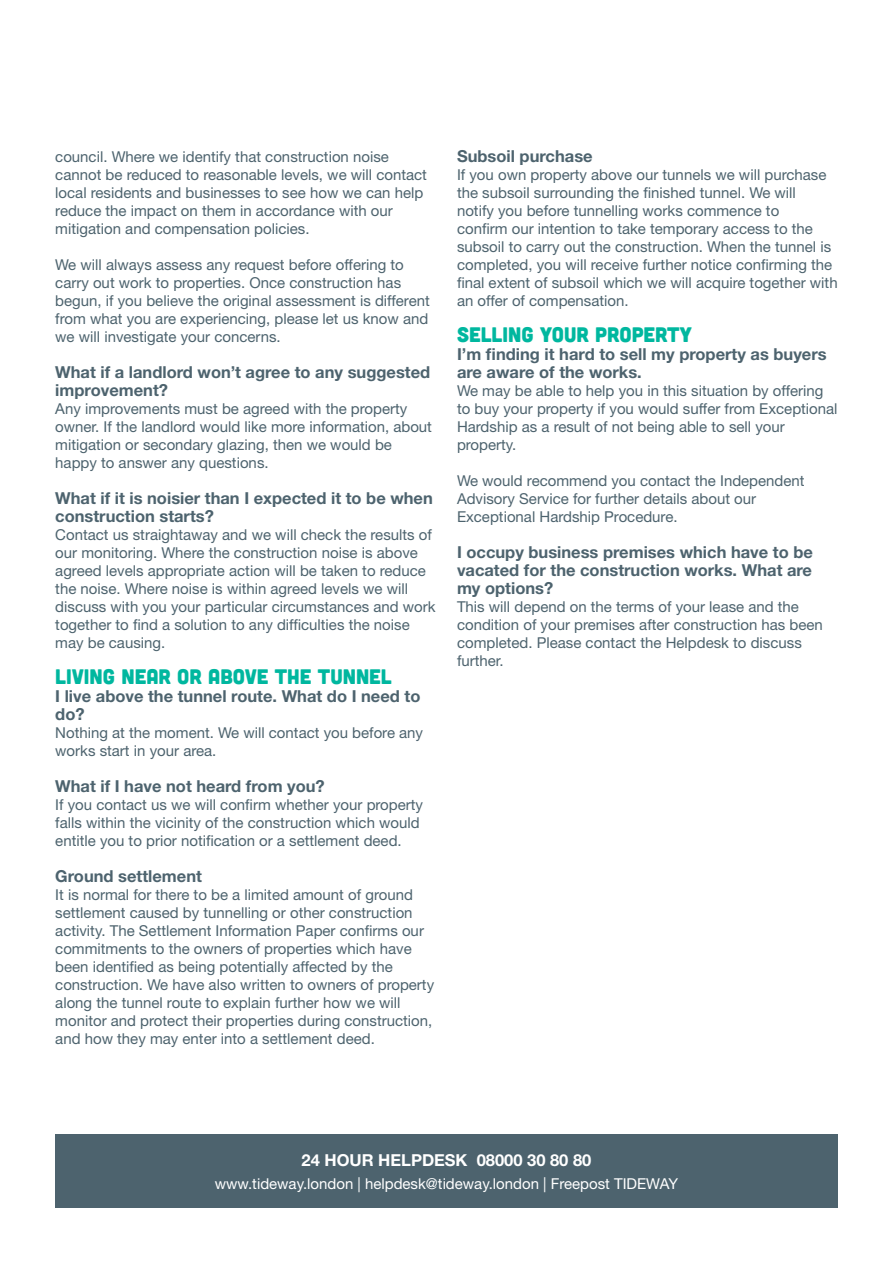
<style>
.page{position:relative;width:893px;height:1263px;background:#fff}
.page>*{position:absolute;margin:0;border:0;box-sizing:border-box;transform-origin:0 0}
.t1{font:21px "Cubano";color:#00b79f}
.t2{font:700 16.5px/18px "Helvetica Neue LT Std";color:#4d636e}
.t3{font:700 16.5px "Helvetica Neue LT Std";color:#fff}
.t4{font:15px/18px "Helvetica Neue LT Std";color:#4d636e}
.t5{font:15px "Helvetica Neue LT Std";color:#fff}
</style>
<div class="page">
<div style="left:55px;top:1134px;width:783px;height:74px;background:#4d636e"></div>
<p class="t4" style="left:55px;top:147px;width:373px">council. Where we identify that construction noise cannot be reduced to reasonable levels, we will contact local residents and businesses to see how we can help reduce the impact on them in accordance with our mitigation and compensation policies.</p>
<p class="t4" style="left:55px;top:255px;width:376px">We will always assess any request before offering to carry out work to properties. Once construction has begun, if you believe the original assessment is different from what you are experiencing, please let us know and we will investigate your concerns.</p>
<h3 class="t2" style="left:55px;top:363px;width:376px">What if a landlord won’t agree to any suggested improvement?</h3>
<p class="t4" style="left:55px;top:399px;width:378px">Any improvements must be agreed with the property owner. If the landlord would like more information, about mitigation or secondary glazing, then we would be happy to answer any questions.</p>
<h3 class="t2" style="left:55px;top:489px;width:379px">What if it is noisier than I expected it to be when construction starts?</h3>
<p class="t4" style="left:55px;top:525px;width:382px">Contact us straightaway and we will check the results of our monitoring. Where the construction noise is above agreed levels appropriate action will be taken to reduce the noise. Where noise is within agreed levels we will discuss with you your particular circumstances and work together to find a solution to any difficulties the noise may be causing.</p>
<h2 class="t1" style="left:55px;top:663px;width:338px">LIVING NEAR OR ABOVE THE TUNNEL</h2>
<h3 class="t2" style="left:55px;top:687px;width:367px">I live above the tunnel route. What do I need to do?</h3>
<p class="t4" style="left:55px;top:723px;width:369px">Nothing at the moment. We will contact you before any works start in your area.</p>
<h3 class="t2" style="left:55px;top:777px;width:271px">What if I have not heard from you?</h3>
<p class="t4" style="left:55px;top:795px;width:369px">If you contact us we will confirm whether your property falls within the vicinity of the construction which would entitle you to prior notification or a settlement deed.</p>
<h3 class="t2" style="left:55px;top:867px;width:148px">Ground settlement</h3>
<p class="t4" style="left:55px;top:885px;width:380px">It is normal for there to be a limited amount of ground settlement caused by tunnelling or other construction activity. The Settlement Information Paper confirms our commitments to the owners of properties which have been identified as being potentially affected by the construction. We have also written to owners of property along the tunnel route to explain further how we will monitor and protect their properties during construction, and how they may enter into a settlement deed.</p>
<h3 class="t2" style="left:457px;top:147px;width:137px">Subsoil purchase</h3>
<p class="t4" style="left:457px;top:165px;width:382px">If you own property above our tunnels we will purchase the subsoil surrounding the finished tunnel. We will<br>notify you before tunnelling works commence to<br>confirm our intention to take temporary access to the subsoil to carry out the construction. When the tunnel is completed, you will receive further notice confirming the final extent of subsoil which we will acquire together with an offer of compensation.</p>
<h2 class="t1" style="left:457px;top:321px;width:237px">SELLING YOUR PROPERTY</h2>
<h3 class="t2" style="left:457px;top:345px;width:371px">I’m finding it hard to sell my property as buyers are aware of the works.</h3>
<p class="t4" style="left:457px;top:381px;width:382px">We may be able to help you in this situation by offering to buy your property if you would suffer from Exceptional Hardship as a result of not being able to sell your property.</p>
<p class="t4" style="left:457px;top:471px;width:349px">We would recommend you contact the Independent<br>Advisory Service for further details about our<br>Exceptional Hardship Procedure.</p>
<h3 class="t2" style="left:457px;top:543px;width:357px;text-align:justify">I occupy business premises which have to be vacated for the construction works. What are my options?</h3>
<p class="t4" style="left:457px;top:597px;width:367px">This will depend on the terms of your lease and the condition of your premises after construction has been completed. Please contact the Helpdesk to discuss further.</p>
<p class="t3" style="left:302px;top:1150px;width:291px">24 HOUR HELPDESK 08000 30 80 80</p>
<p class="t5" style="left:215px;top:1175px;width:465px">www.tideway.london | helpdesk@tideway.london | Freepost TIDEWAY</p>
</div>
